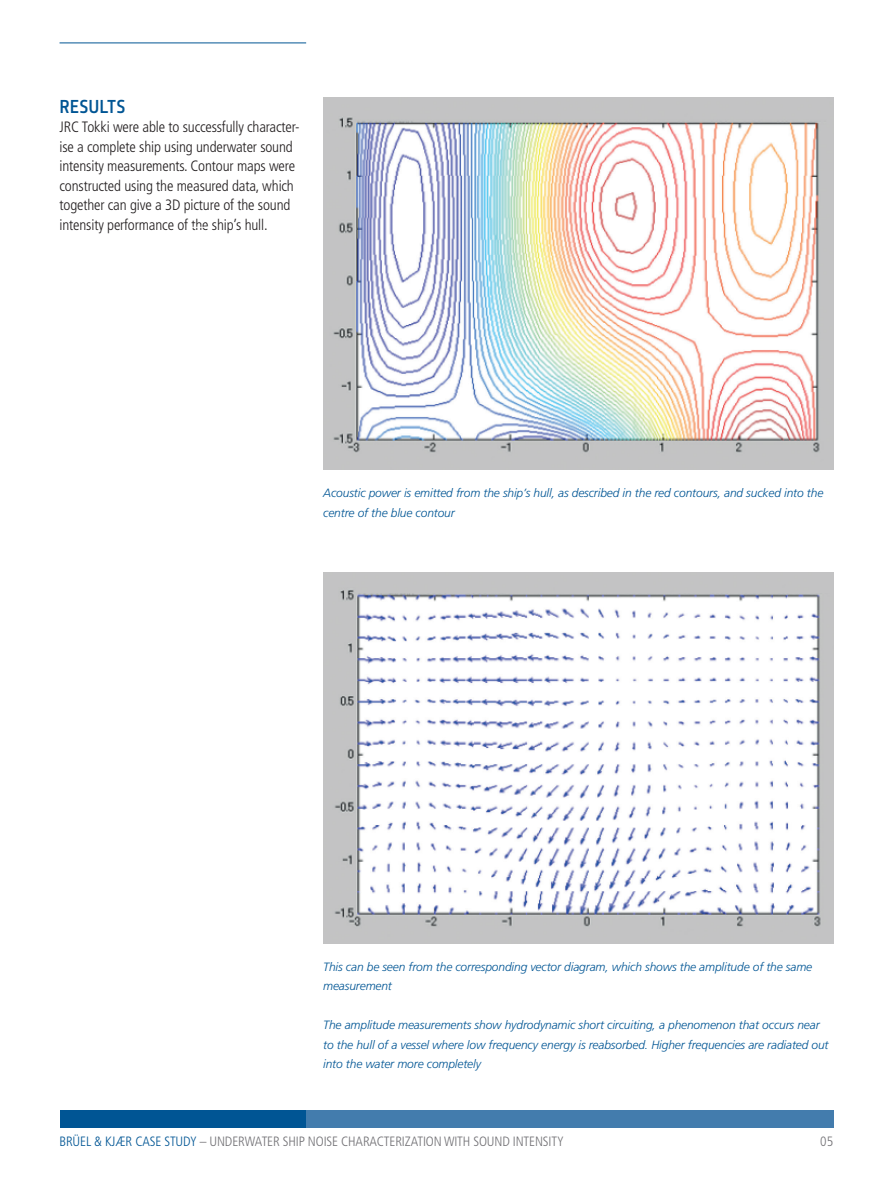
<style>
.page{position:relative;width:893px;height:1191px;background:#fff}
.page>*{position:absolute;margin:0;border:0;box-sizing:border-box;transform-origin:0 0}
.subheading{font:500 19.5px "Sinews Sans Pro";color:#005594}
.copy{font:300 condensed 15px/19.5px "Frutiger LT Std";letter-spacing:-.01em;color:#231f20}
.t1{font:300 condensed 13.5px "Frutiger LT Std";letter-spacing:-.01em;color:#717074}
.t2{font:italic 300 12px/19.5px "Frutiger LT Std";letter-spacing:-.01em;color:#005594}
.s1{color:#005594}
</style>
<div class="page">
<hr style="left:60px;top:43px;width:246px;height:1px;background:#005594">
<div style="left:60px;top:1110px;width:386px;height:17px;background:#005594"></div>
<div style="left:306px;top:1110px;width:527px;height:17px;background:#437cad"></div>
<img style="left:323px;top:98px;width:510px;height:371px">
<img style="left:323px;top:572px;width:510px;height:371px">
<p class="subheading" style="left:60px;top:95px;width:67px">RESULTS</p>
<p class="copy" style="left:60px;top:117px;width:242px">JRC Tokki were able to successfully character&shy;ise a complete ship using underwater sound intensity measurements. Contour maps were constructed using the measured data, which together can give a 3D picture of the sound intensity performance of the ship’s hull.</p>
<p class="t2" style="left:323px;top:483px;width:502px">Acoustic power is emitted from the ship’s hull, as described in the red contours, and sucked into the centre of the blue contour</p>
<p class="t2" style="left:323px;top:957px;width:491px">This can be seen from the corresponding vector diagram, which shows the amplitude of the same measurement</p>
<p class="t2" style="left:323px;top:1015px;width:507px">The amplitude measurements show hydrodynamic short circuiting, a phenomenon that occurs near to the hull of a vessel where low frequency energy is reabsorbed. Higher frequencies are radiated out into the water more completely</p>
<p class="t1" style="left:60px;top:1133px;width:506px"><span class="s1">BRÜEL &amp; KJÆR CASE STUDY</span> – UNDERWATER SHIP NOISE CHARACTERIZATION WITH SOUND INTENSITY</p>
<p class="t1" style="left:820px;top:1133px;width:15px">05</p>
</div>
